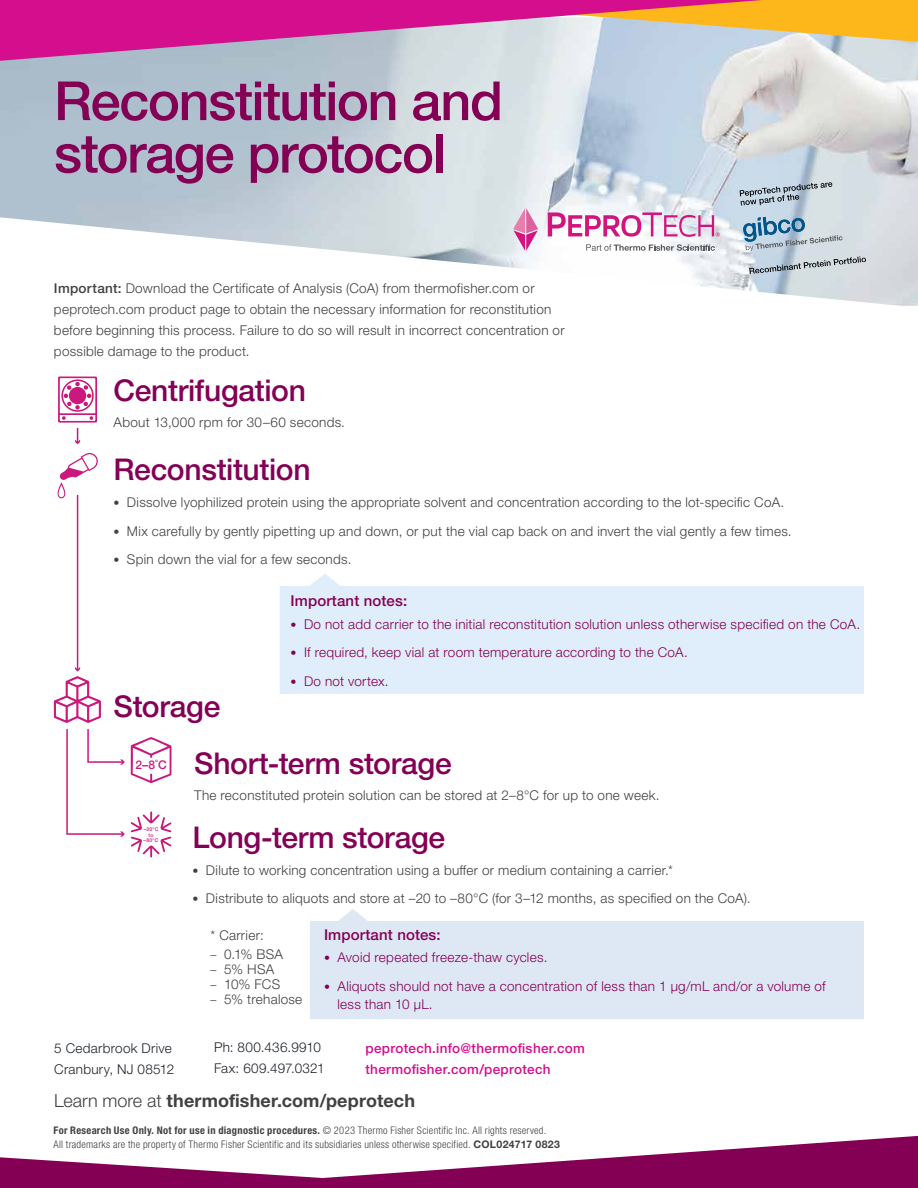
<style>
.page{position:relative;width:918px;height:1188px;background:#fff}
.page>*{position:absolute;margin:0;border:0;box-sizing:border-box;transform-origin:0 0}
.t1{font:500 54px/52.5px "Helvetica Neue LTW1 G";letter-spacing:-.025em;color:#840055}
.t2{font:500 30px/57.2px "Helvetica Neue LTW1 G";letter-spacing:-.01em;color:#840055}
.t3{font:700 18px "Helvetica Neue LTW1 G";letter-spacing:.01em;color:#414042}
.t4{font:500 15px "Helvetica Neue LTW1 G";letter-spacing:.01em;color:#840055}
.t5{font:300 13.5px/21px "Helvetica Neue LTW1 G";letter-spacing:.02em;color:#414042}
.t6{font:300 13.5px/18px "Helvetica Neue LTW1 G";letter-spacing:.02em;color:#840055}
.t7{font:300 13.5px/21px "Helvetica Neue LTW1 G";letter-spacing:.02em;color:#1e242b}
.t8{font:500 13.5px/21px "Helvetica Neue LTW1 G";letter-spacing:.025em;color:#d40e8c}
.t9{font:500 12px "Helvetica Neue LTW1 G";color:#cb187c}
.t10{font:300 condensed 10.5px/13.5px "Helvetica Neue LTW1 G";letter-spacing:.025em;color:#414042}
.t11{font:500 5.1px/5.2px "Helvetica Neue LTW1 G";color:#cb187c;text-align:center}
.s1{font-weight:500}
.s2{font-size:12px}
.s3{font-weight:300}
.s4{font-weight:700}
.s5{font-weight:700;font-stretch:normal}
</style>
<div class="page">
<svg style="left:310px;top:909px;width:554px;height:110px;background:#e1eaf6"></svg>
<img style="left:0;top:42px;width:918px;height:264px">
<svg style="left:762px;top:0;width:156px;height:42px;background:#f6bc38"></svg>
<svg style="left:0;top:0;width:762px;height:61px;background:#cf6ea8"></svg>
<svg style="left:740px;top:182px;width:92px;height:24px;background:#abb9c3"></svg>
<svg style="left:743px;top:217px;width:123px;height:57px;background:#b4c4cf"></svg>
<svg style="left:513px;top:208px;width:25px;height:43px"></svg>
<svg style="left:548px;top:212px;width:172px;height:25px"></svg>
<svg style="left:586px;top:244px;width:129px;height:7px"></svg>
<svg style="left:0;top:1136px;width:918px;height:52px"></svg>
<svg style="left:58px;top:453px;width:40px;height:45px"></svg>
<svg style="left:58px;top:376px;width:39px;height:68px"></svg>
<hr style="left:77px;top:495px;width:1px;height:175px;background:#cb187c">
<svg style="left:280px;top:574px;width:584px;height:120px;background:#e3eefa"></svg>
<svg style="left:53px;top:667px;width:119px;height:190px"></svg>
<h1 class="t1" style="left:54px;top:75px;width:451px">Reconstitution and storage protocol</h1>
<p class="t5" style="left:54px;top:278px;width:512px"><span class="s1">Important:</span> Download the Certificate of Analysis (CoA) from thermofisher.com or peprotech.com product page to obtain the necessary information for reconstitution before beginning this process. Failure to do so will result in incorrect concentration or possible damage to the product.</p>
<h2 class="t2" style="left:113px;top:362px;width:194px">Centrifugation</h2>
<p class="t5" style="left:113px;top:411px;width:233px">About 13,000 rpm for 30–60 seconds.</p>
<h2 class="t2" style="left:113px;top:441px;width:199px">Reconstitution</h2>
<p class="t5" style="left:113px;top:492px;width:672px"><span class="s2">•</span> Dissolve lyophilized protein using the appropriate solvent and concentration according to the lot-specific CoA.</p>
<p class="t5" style="left:113px;top:521px;width:680px"><span class="s2">•</span> Mix carefully by gently pipetting up and down, or put the vial cap back on and invert the vial gently a few times.</p>
<p class="t5" style="left:113px;top:549px;width:240px"><span class="s2">•</span> Spin down the vial for a few seconds.</p>
<p class="t4" style="left:291px;top:592px;width:118px">Important notes:</p>
<p class="t6" style="left:291px;top:615px;width:571px"><span class="s2">•</span> Do not add carrier to the initial reconstitution solution unless otherwise specified on the CoA.</p>
<p class="t6" style="left:291px;top:643px;width:399px"><span class="s2">•</span> If required, keep vial at room temperature according to the CoA.</p>
<p class="t6" style="left:291px;top:672px;width:100px"><span class="s2">•</span> Do not vortex.</p>
<h2 class="t2" style="left:194px;top:678px;width:259px;text-indent:-81px">Storage<br>Short-term storage</h2>
<p class="t5" style="left:194px;top:785px;width:467px">The reconstituted protein solution can be stored at 2–8°C for up to one week.</p>
<h2 class="t2" style="left:192px;top:809px;width:254px">Long-term storage</h2>
<p class="t5" style="left:192px;top:860px;width:482px"><span class="s2">•</span> Dilute to working concentration using a buffer or medium containing a carrier.*</p>
<p class="t5" style="left:192px;top:888px;width:560px"><span class="s2">•</span> Distribute to aliquots and store at –20 to –80°C (for 3–12 months, as specified on the CoA).</p>
<p class="t4" style="left:324px;top:925px;width:118px">Important notes:</p>
<p class="t6" style="left:324px;top:948px;width:225px"><span class="s2">•</span> Avoid repeated freeze-thaw cycles.</p>
<p class="t6" style="left:338px;top:977px;width:490px;text-indent:-14px"><span class="s2">•</span> Aliquots should not have a concentration of less than 1 µg/mL and/or a volume of less than 10 μL.</p>
<p class="t9" style="left:135px;top:758px;width:33px">2–8˚C</p>
<p class="t11" style="left:144px;top:827px;width:16px">–20°C to –80°C</p>
<p class="t5" style="left:211px;top:924px;width:55px">* Carrier:</p>
<p class="t5" style="left:211px;top:944px;width:74px"><span class="s2">–</span> 0.1% BSA</p>
<p class="t5" style="left:211px;top:959px;width:65px"><span class="s2">–</span> 5% HSA</p>
<p class="t5" style="left:211px;top:974px;width:71px"><span class="s2">–</span> 10% FCS</p>
<p class="t5" style="left:211px;top:989px;width:93px"><span class="s2">–</span> 5% trehalose</p>
<p class="t7" style="left:214px;top:1037px;width:112px">Ph: 800.436.9910<br>Fax: 609.497.0321</p>
<p class="t8" style="left:366px;top:1037px;width:221px">peprotech.info@thermofisher.com thermofisher.com/peprotech</p>
<p class="t7" style="left:54px;top:1038px;width:121px">5 Cedarbrook Drive<br>Cranbury, NJ 08512</p>
<h3 class="t3" style="left:54px;top:1090px;width:363px"><span class="s3">Learn more at</span> thermofisher.com/peprotech</h3>
<p class="t10" style="left:54px;top:1124px;width:508px"><span class="s4">For Research Use Only. Not for use in diagnostic procedures.</span> © 2023 Thermo Fisher Scientific Inc. All rights reserved.<br>All trademarks are the property of Thermo Fisher Scientific and its subsidiaries unless otherwise specified. <span class="s5">COL024717 0823</span></p>
</div>
